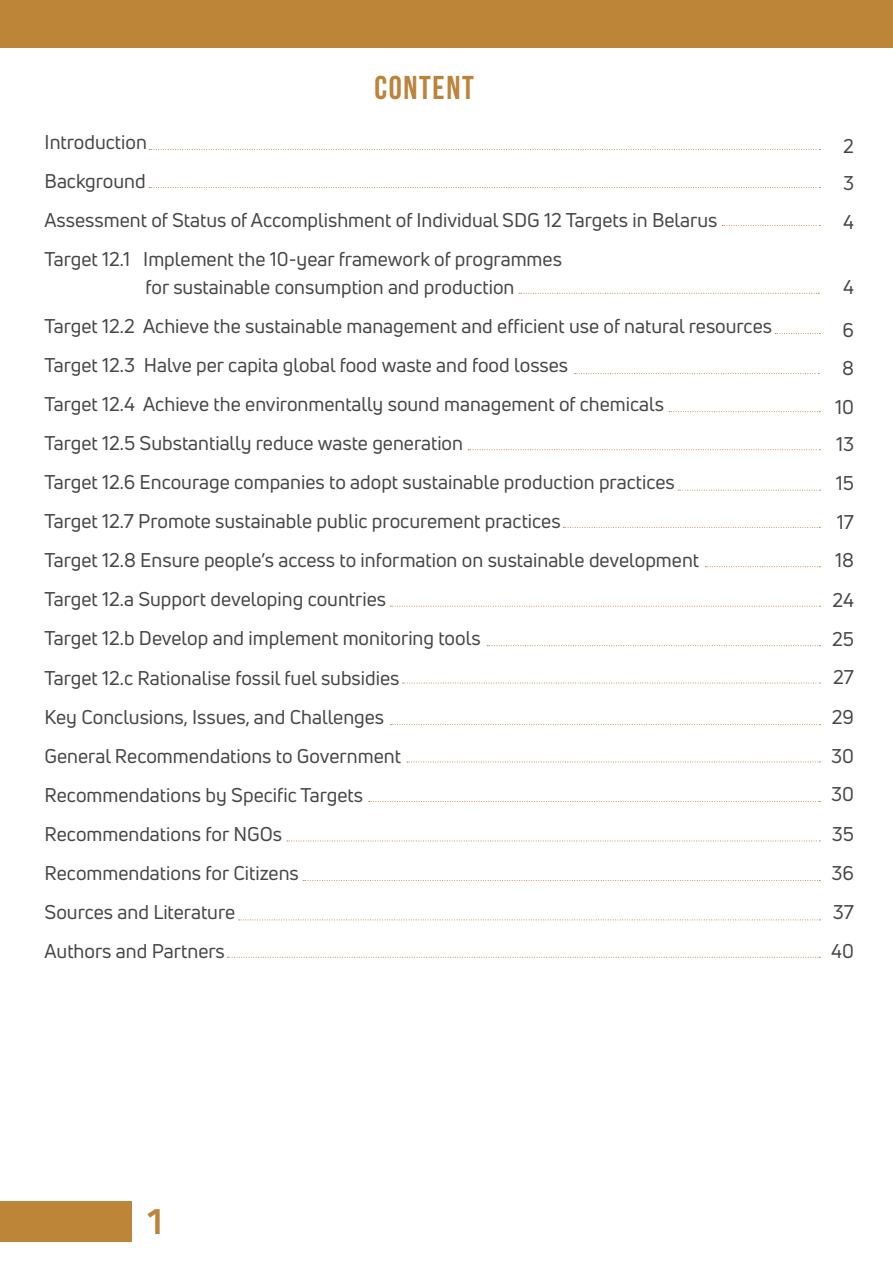
<style>
.page{position:relative;width:893px;height:1263px;background:#fff}
.page>*{position:absolute;margin:0;border:0;box-sizing:border-box;transform-origin:0 0}
.t1{font:600 36px "Kohinoor Devanagari";color:#bc843a}
.t2{font:700 33px "Bebas Neue";letter-spacing:.05em;color:#bc843b}
.t3{font:19.5px/39px "Uni Neue";color:#474746;text-align:justify}
</style>
<div class="page">
<div style="left:0;top:1201px;width:132px;height:41px;background:#bc8538"></div>
<div style="left:0;top:0;width:893px;height:48px;background:#bc8538"></div>
<svg style="left:149px;top:149px;width:671px;height:1px"></svg>
<svg style="left:149px;top:187px;width:671px;height:1px"></svg>
<svg style="left:519px;top:293px;width:300px;height:1px"></svg>
<svg style="left:775px;top:333px;width:45px;height:1px"></svg>
<svg style="left:574px;top:373px;width:245px;height:1px"></svg>
<svg style="left:669px;top:411px;width:151px;height:1px"></svg>
<svg style="left:468px;top:449px;width:352px;height:1px"></svg>
<svg style="left:678px;top:490px;width:142px;height:1px"></svg>
<svg style="left:563px;top:527px;width:257px;height:1px"></svg>
<svg style="left:705px;top:566px;width:115px;height:1px"></svg>
<svg style="left:390px;top:606px;width:430px;height:1px"></svg>
<svg style="left:487px;top:645px;width:333px;height:1px"></svg>
<svg style="left:403px;top:683px;width:417px;height:1px"></svg>
<svg style="left:390px;top:724px;width:430px;height:1px"></svg>
<svg style="left:407px;top:762px;width:413px;height:1px"></svg>
<svg style="left:369px;top:801px;width:451px;height:1px"></svg>
<svg style="left:287px;top:840px;width:533px;height:1px"></svg>
<svg style="left:303px;top:880px;width:517px;height:1px"></svg>
<svg style="left:238px;top:919px;width:582px;height:1px"></svg>
<svg style="left:227px;top:957px;width:593px;height:1px"></svg>
<svg style="left:722px;top:225px;width:98px;height:1px"></svg>
<h2 class="t2" style="left:374px;top:69px;width:101px">CONTENT</h2>
<p class="t3" style="left:45px;top:122px;width:674px;text-align:left">Introduction<br>Background<br>Assessment of Status of Accomplishment of Individual SDG 12 Targets in Belarus Target 12.1 Implement the 10-year framework of programmes</p>
<p class="t3" style="left:45px;top:268px;width:729px;text-align:left;text-indent:101px">for sustainable consumption and production<br>Target 12.2 Achieve the sustainable management and efficient use of natural resources Target 12.3 Halve per capita global food waste and food losses<br>Target 12.4 Achieve the environmentally sound management of chemicals<br>Target 12.5 Substantially reduce waste generation<br>Target 12.6 Encourage companies to adopt sustainable production practices<br>Target 12.7 Promote sustainable public procurement practices<br>Target 12.8 Ensure people’s access to information on sustainable development<br>Target 12.а Support developing countries<br>Target 12.b Develop and implement monitoring tools<br>Target 12.c Rationalise fossil fuel subsidies<br>Key Conclusions, Issues, and Challenges<br>General Recommendations to Government<br>Recommendations by Specific Targets<br>Recommendations for NGOs<br>Recommendations for Citizens<br>Sources and Literature<br>Authors and Partners</p>
<p class="t3" style="left:843px;top:127px;width:12px;line-height:38.2px">2<br>3<br>4</p>
<p class="t3" style="left:843px;top:267px;width:12px">4</p>
<p class="t3" style="left:835px;top:311px;width:20px;line-height:38.2px;text-align:center">6<br>8<br>10<br>13<br>15<br>17<br>18</p>
<p class="t3" style="left:832px;top:581px;width:24px;line-height:38.2px">24<br>25<br>27</p>
<p class="t3" style="left:831px;top:698px;width:24px;line-height:38.2px">29<br>30<br>30</p>
<p class="t3" style="left:831px;top:815px;width:24px">35<br>36<br>37<br>40</p>
<h1 class="t1" style="left:147px;top:1200px;width:18px">1</h1>
</div>
